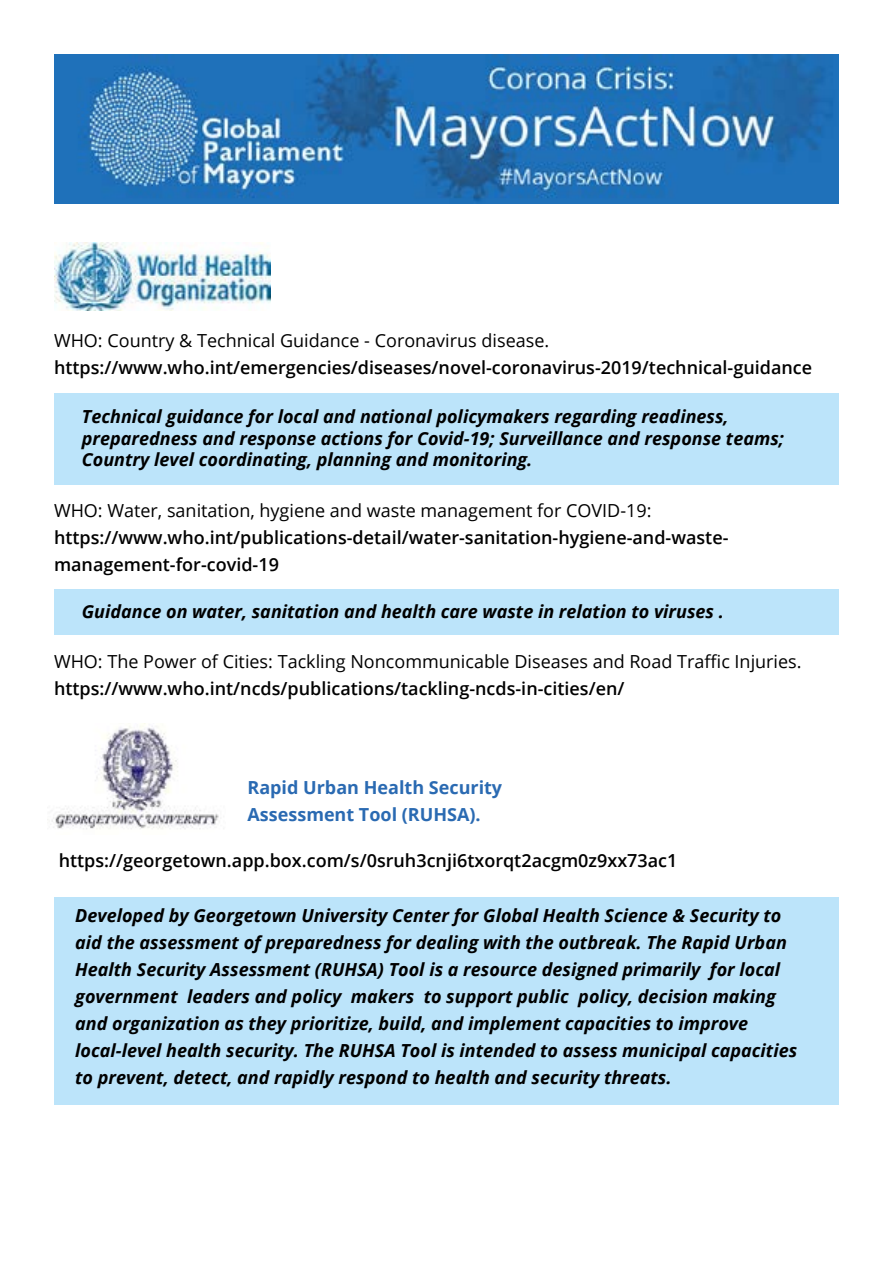
<style>
.page{position:relative;width:893px;height:1263px;background:#fff}
.page>*{position:absolute;margin:0;border:0;box-sizing:border-box;transform-origin:0 0}
.t1{font:italic 700 18px/27px "Open Sans";color:#000}
.t2{font:600 18px/27px "Open Sans";color:#000}
.t3{font:18px "Open Sans";color:#000}
.t4{font:700 18px/27px "Open Sans";color:#2a6ab2}
</style>
<div class="page">
<div style="left:54px;top:897px;width:785px;height:207px;background:#bce4fa"></div>
<img style="left:54px;top:54px;width:785px;height:149px">
<img style="left:54px;top:243px;width:217px;height:67px">
<img style="left:47px;top:723px;width:172px;height:106px">
<div style="left:54px;top:393px;width:785px;height:92px;background:#bce4fa"></div>
<div style="left:54px;top:588px;width:785px;height:46px;background:#bce4fa"></div>
<p class="t3" style="left:54px;top:328px;width:497px">WHO: Country &amp; Technical Guidance - Coronavirus disease.</p>
<p class="t2" style="left:54px;top:353px;width:760px">https://www.who.int/emergencies/diseases/novel-coronavirus-2019/technical-guidance</p>
<p class="t1" style="left:82px;top:405px;width:704px;line-height:21.6px">Technical guidance for local and national policymakers regarding readiness, preparedness and response actions for Covid-19; Surveillance and response teams;<br>Country level coordinating, planning and monitoring.</p>
<p class="t3" style="left:54px;top:498px;width:599px">WHO: Water, sanitation, hygiene and waste management for COVID-19:</p>
<p class="t2" style="left:54px;top:523px;width:676px">https://www.who.int/publications-detail/water-sanitation-hygiene-and-waste&shy;management-for-covid-19</p>
<p class="t1" style="left:82px;top:598px;width:643px">Guidance on water, sanitation and health care waste in relation to viruses .</p>
<p class="t3" style="left:54px;top:649px;width:749px">WHO: The Power of Cities: Tackling Noncommunicable Diseases and Road Traffic Injuries.</p>
<p class="t2" style="left:54px;top:675px;width:572px">https://www.who.int/ncds/publications/tackling-ncds-in-cities/en/</p>
<p class="t4" style="left:247px;top:773px;width:256px">Rapid Urban Health Security<br>Assessment Tool (RUHSA).</p>
<p class="t2" style="left:59px;top:846px;width:620px">https://georgetown.app.box.com/s/0sruh3cnji6txorqt2acgm0z9xx73ac1</p>
<p class="t1" style="left:75px;top:901px;width:723px">Developed by Georgetown University Center for Global Health Science &amp; Security to aid the assessment of preparedness for dealing with the outbreak. The Rapid Urban Health Security Assessment (RUHSA) Tool is a resource designed primarily for local government leaders and policy makers to support public policy, decision making and organization as they prioritize, build, and implement capacities to improve local-level health security. The RUHSA Tool is intended to assess municipal capacities to prevent, detect, and rapidly respond to health and security threats.</p>
</div>
